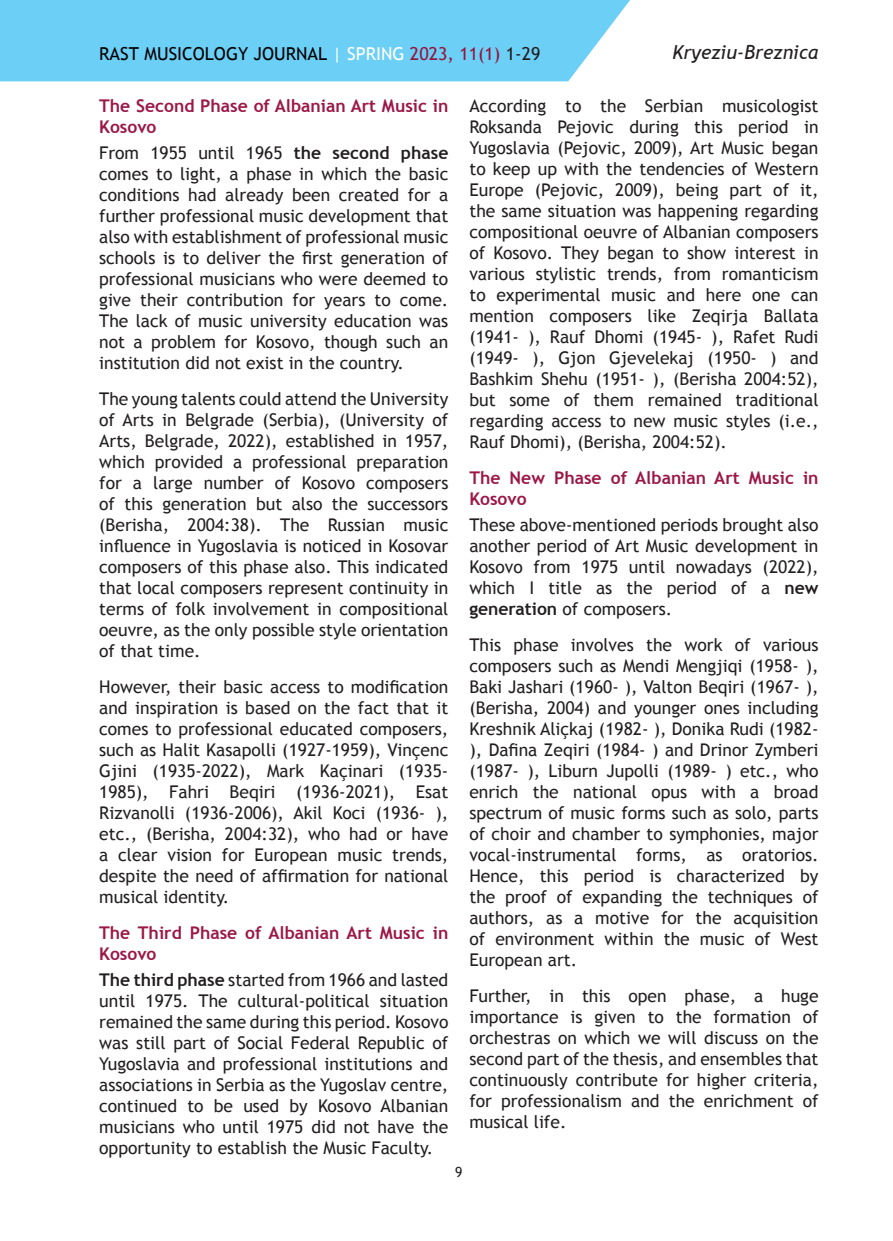
<style>
.page{position:relative;width:893px;height:1241px;background:#fff}
.page>*{position:absolute;margin:0;border:0;box-sizing:border-box;transform-origin:0 0}
.t1{font:italic 19.25px "Trebuchet MS";color:#231f20}
.t2{font:17.85px "Trebuchet MS";color:#000}
.Metin_-_Gövde{font:17.5px/21px "Trebuchet MS";color:#231f20;text-align:justify}
.Metin_-_Başlık_2{font:700 17.5px/21px "Trebuchet MS";color:#9b1746}
.t3{font:14px "Trebuchet MS";color:#231f20}
.s1{color:#fff}
.s2{color:#94163d}
.s3{color:#231f20}
.s4{font-weight:700}
</style>
<div class="page">
<div style="left:0;top:0;width:630px;height:81px;background:#6bcff6"></div>
<p class="t1" style="left:672px;top:41px;width:147px">Kryeziu-Breznica</p>
<p class="t2" style="left:99px;top:43px;width:443px">RAST MUSICOLOGY JOURNAL <span class="s1">| SPRING</span> <span class="s2">2023, 11(1)</span> <span class="s3">1-29</span></p>
<p class="Metin_-_Başlık_2" style="left:99px;top:95px;width:351px">The Second Phase of Albanian Art Music in<br>Kosovo</p>
<p class="Metin_-_Gövde" style="left:99px;top:143px;width:351px">From 1955 until 1965 <span class="s4">the second phase </span>comes to light, a phase in which the basic conditions had already been created for a further professional music development that also with establishment of professional music schools is to deliver the first generation of professional musicians who were deemed to give their contribution for years to come.<br>The lack of music university education was not a problem for Kosovo, though such an institution did not exist in the country.</p>
<p class="Metin_-_Gövde" style="left:99px;top:388px;width:351px">The young talents could attend the University of Arts in Belgrade (Serbia), (University of Arts, Belgrade, 2022), established in 1957, which provided a professional preparation for a large number of Kosovo composers of this generation but also the successors (Berisha, 2004:38). The Russian music influence in Yugoslavia is noticed in Kosovar composers of this phase also. This indicated that local composers represent continuity in terms of folk involvement in compositional oeuvre, as the only possible style orientation of that time.</p>
<p class="Metin_-_Gövde" style="left:99px;top:676px;width:351px">However, their basic access to modification and inspiration is based on the fact that it comes to professional educated composers, such as Halit Kasapolli (1927-1959), Vinçenc Gjini (1935-2022), Mark Kaçinari (1935- 1985), Fahri Beqiri (1936-2021), Esat Rizvanolli (1936-2006), Akil Koci (1936- ), etc., (Berisha, 2004:32), who had or have a clear vision for European music trends, despite the need of affirmation for national musical identity.</p>
<p class="Metin_-_Başlık_2" style="left:99px;top:922px;width:351px">The Third Phase of Albanian Art Music in<br>Kosovo</p>
<p class="Metin_-_Gövde" style="left:99px;top:969px;width:351px"><span class="s4">The third phase</span> started from 1966 and lasted until 1975. The cultural-political situation remained the same during this period. Kosovo was still part of Social Federal Republic of Yugoslavia and professional institutions and associations in Serbia as the Yugoslav centre, continued to be used by Kosovo Albanian musicians who until 1975 did not have the opportunity to establish the Music Faculty.</p>
<p class="Metin_-_Gövde" style="left:469px;top:96px;width:351px">According to the Serbian musicologist Roksanda Pejovic during this period in Yugoslavia (Pejovic, 2009), Art Music began to keep up with the tendencies of Western Europe (Pejovic, 2009), being part of it, the same situation was happening regarding compositional oeuvre of Albanian composers of Kosovo. They began to show interest in various stylistic trends, from romanticism to experimental music and here one can mention composers like Zeqirja Ballata (1941- ), Rauf Dhomi (1945- ), Rafet Rudi (1949- ), Gjon Gjevelekaj (1950- ) and Bashkim Shehu (1951- ), (Berisha 2004:52), but some of them remained traditional regarding access to new music styles (i.e., Rauf Dhomi), (Berisha, 2004:52).</p>
<p class="Metin_-_Başlık_2" style="left:469px;top:467px;width:351px">The New Phase of Albanian Art Music in<br>Kosovo</p>
<p class="Metin_-_Gövde" style="left:469px;top:514px;width:351px">These above-mentioned periods brought also another period of Art Music development in Kosovo from 1975 until nowadays (2022), which I title as the period of a <span class="s4">new generation</span> of composers.</p>
<p class="Metin_-_Gövde" style="left:469px;top:634px;width:351px">This phase involves the work of various composers such as Mendi Mengjiqi (1958- ), Baki Jashari (1960- ), Valton Beqiri (1967- ), (Berisha, 2004) and younger ones including Kreshnik Aliçkaj (1982- ), Donika Rudi (1982- ), Dafina Zeqiri (1984- ) and Drinor Zymberi (1987- ), Liburn Jupolli (1989- ) etc., who enrich the national opus with a broad spectrum of music forms such as solo, parts of choir and chamber to symphonies, major vocal-instrumental forms, as oratorios.<br>Hence, this period is characterized by the proof of expanding the techniques of authors, as a motive for the acquisition of environment within the music of West European art.</p>
<p class="Metin_-_Gövde" style="left:469px;top:985px;width:351px">Further, in this open phase, a huge importance is given to the formation of orchestras on which we will discuss on the second part of the thesis, and ensembles that continuously contribute for higher criteria, for professionalism and the enrichment of musical life.</p>
<p class="t3" style="left:455px;top:1163px;width:9px">9</p>
</div>
